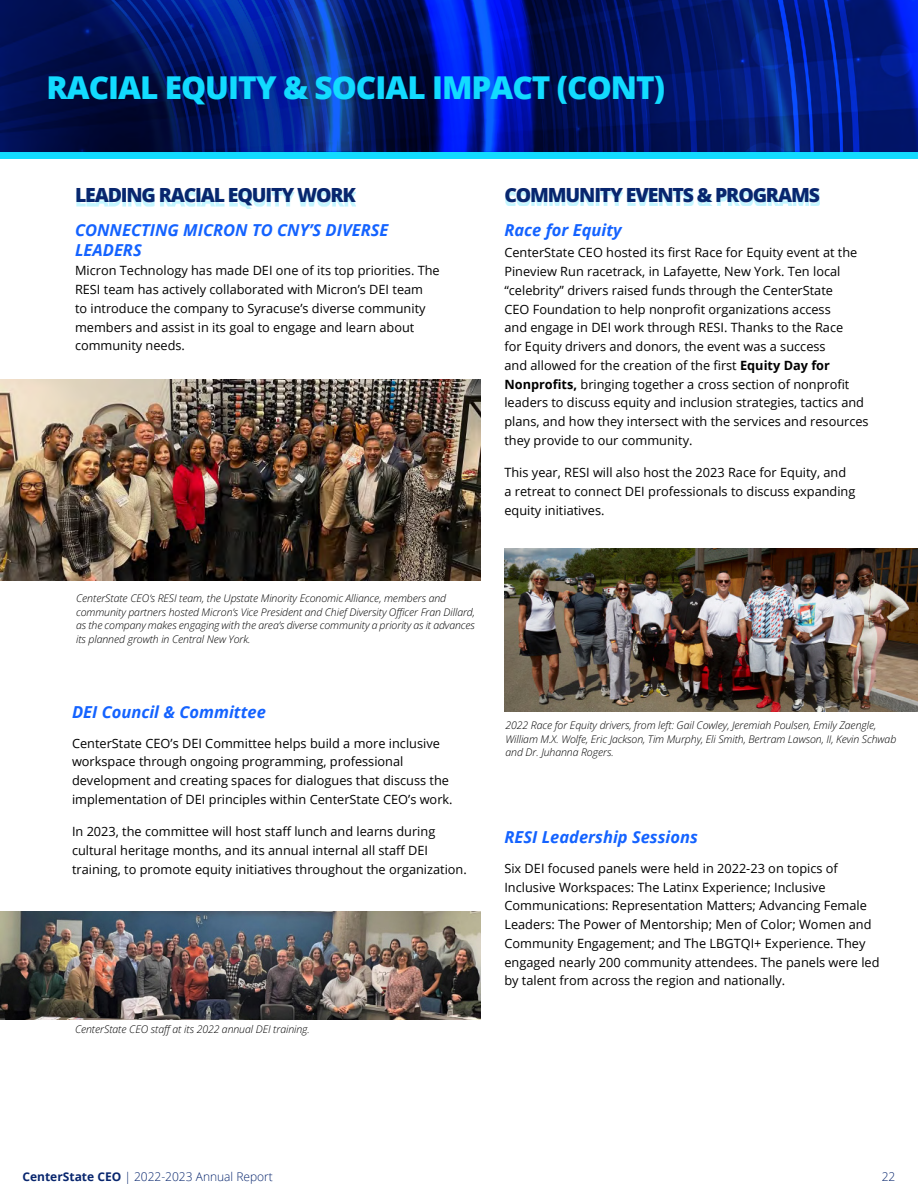
<style>
.page{position:relative;width:918px;height:1188px;background:#fff}
.page>*{position:absolute;margin:0;border:0;box-sizing:border-box;transform-origin:0 0}
.t1{font:800 31.5px "Open Sans";letter-spacing:-.03em;color:#12dbff}
.t2{font:800 19.5px "Open Sans";letter-spacing:-.06em;color:#08266e}
.t3{font:italic 700 16.5px/19.8px "Open Sans";color:#1463ff}
.t4{font:12.75px/18.8px "Open Sans";color:#000}
.t5{font:300 12px "Open Sans";color:#08266e}
.t6{font:italic 300 10.5px/13.5px "Open Sans";letter-spacing:-.01em;color:#000}
.s1{font-weight:700}
</style>
<div class="page">
<div style="left:0;top:152px;width:918px;height:7px;background:#12dbff"></div>
<svg style="left:0;top:0;width:918px;height:152px;background:#021873"></svg>
<img style="left:0;top:912px;width:481px;height:108px">
<img style="left:504px;top:549px;width:414px;height:162px">
<img style="left:0;top:379px;width:480px;height:202px">
<div style="left:77px;top:192px;width:279px;height:17px;background:#12dbff;opacity:.25"></div>
<div style="left:505px;top:192px;width:315px;height:14px;background:#12dbff;opacity:.25"></div>
<h1 class="t1" style="left:46px;top:64px;width:620px">RACIAL EQUITY &amp; SOCIAL IMPACT (CONT)</h1>
<h2 class="t2" style="left:75px;top:180px;width:282px">LEADING RACIAL EQUITY WORK</h2>
<h2 class="t2" style="left:504px;top:180px;width:317px">COMMUNITY EVENTS &amp; PROGRAMS</h2>
<p class="t3" style="left:75px;top:220px;width:315px">CONNECTING MICRON TO CNY’S DIVERSE<br>LEADERS</p>
<p class="t3" style="left:504px;top:220px;width:119px">Race for Equity</p>
<p class="t4" style="left:504px;top:243px;width:366px">CenterState CEO hosted its first Race for Equity event at the Pineview Run racetrack, in Lafayette, New York. Ten local “celebrity” drivers raised funds through the CenterState<br>CEO Foundation to help nonprofit organizations access<br>and engage in DEI work through RESI. Thanks to the Race<br>for Equity drivers and donors, the event was a success<br>and allowed for the creation of the first <span class="s1">Equity Day for Nonprofits,</span> bringing together a cross section of nonprofit leaders to discuss equity and inclusion strategies, tactics and plans, and how they intersect with the services and resources they provide to our community.</p>
<p class="t4" style="left:504px;top:463px;width:353px">This year, RESI will also host the 2023 Race for Equity, and a retreat to connect DEI professionals to discuss expanding equity initiatives.</p>
<p class="t4" style="left:75px;top:261px;width:366px">Micron Technology has made DEI one of its top priorities. The RESI team has actively collaborated with Micron’s DEI team<br>to introduce the company to Syracuse’s diverse community members and assist in its goal to engage and learn about community needs.</p>
<p class="t6" style="left:76px;top:591px;width:400px">CenterState CEO’s RESI team, the Upstate Minority Economic Alliance, members and community partners hosted Micron’s Vice President and Chief Diversity Officer Fran Dillard, as the company makes engaging with the area’s diverse community a priority as it advances its planned growth in Central New York.</p>
<p class="t3" style="left:72px;top:701px;width:195px">DEI Council &amp; Committee</p>
<p class="t4" style="left:72px;top:733px;width:382px">CenterState CEO’s DEI Committee helps build a more inclusive workspace through ongoing programming, professional development and creating spaces for dialogues that discuss the implementation of DEI principles within CenterState CEO’s work.</p>
<p class="t4" style="left:72px;top:822px;width:396px">In 2023, the committee will host staff lunch and learns during cultural heritage months, and its annual internal all staff DEI training, to promote equity initiatives throughout the organization.</p>
<p class="t6" style="left:75px;top:1022px;width:236px">CenterState CEO staff at its 2022 annual DEI training.</p>
<p class="t6" style="left:506px;top:718px;width:392px">2022 Race for Equity drivers, from left: Gail Cowley, Jeremiah Poulsen, Emily Zaengle,<br>William M.X. Wolfe, Eric Jackson, Tim Murphy, Eli Smith, Bertram Lawson, II, Kevin Schwab and Dr. Juhanna Rogers.</p>
<p class="t3" style="left:504px;top:827px;width:195px">RESI Leadership Sessions</p>
<p class="t4" style="left:504px;top:859px;width:377px">Six DEI focused panels were held in 2022-23 on topics of Inclusive Workspaces: The Latinx Experience; Inclusive Communications: Representation Matters; Advancing Female Leaders: The Power of Mentorship; Men of Color; Women and Community Engagement; and The LBGTQI+ Experience. They engaged nearly 200 community attendees. The panels were led by talent from across the region and nationally.</p>
<p class="t5" style="left:22px;top:1169px;width:252px"><span class="s1">CenterState CEO</span> | 2022-2023 Annual Report</p>
<p class="t5" style="left:882px;top:1169px;width:15px">22</p>
</div>
